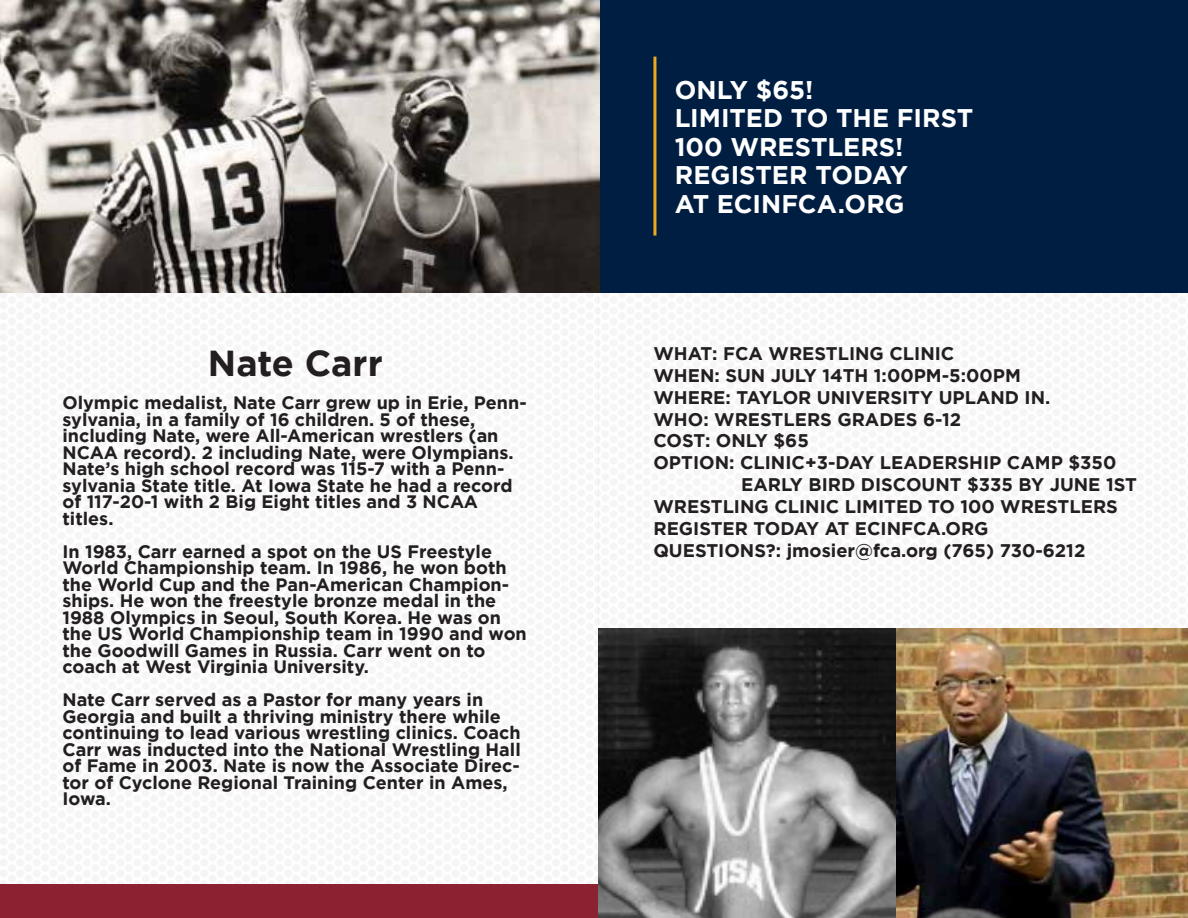
<style>
.page{position:relative;width:1188px;height:918px;background:#fff}
.page>*{position:absolute;margin:0;border:0;box-sizing:border-box;transform-origin:0 0}
.t1{font:700 36px "Gotham";color:#231f20}
.t2{font:700 25.5px/28.5px "Gotham";color:#fff}
.t3{font:700 18.3px "Gotham";color:#231f20}
.t4{font:700 18px/16.5px "Gotham";color:#231f20}
</style>
<div class="page">
<div style="left:0;top:885px;width:665px;height:33px;background:#8b2131"></div>
<img style="left:599px;top:628px;width:589px;height:290px">
<div style="left:598px;top:0;width:590px;height:292px;background:#001e41"></div>
<hr style="left:653px;top:57px;width:3px;height:179px;background:#ecaa1f">
<img style="left:0;top:0;width:599px;height:292px">
<h1 class="t1" style="left:208px;top:342px;width:176px">Nate Carr</h1>
<p class="t4" style="left:62px;top:394px;width:466px">Olympic medalist, Nate Carr grew up in Erie, Penn&shy;sylvania, in a family of 16 children. 5 of these, including Nate, were All-American wrestlers (an NCAA record). 2 including Nate, were Olympians.<br>Nate’s high school record was 115-7 with a Penn&shy;sylvania State title. At Iowa State he had a record of 117-20-1 with 2 Big Eight titles and 3 NCAA titles.</p>
<p class="t4" style="left:62px;top:542px;width:466px">In 1983, Carr earned a spot on the US Freestyle World Championship team. In 1986, he won both the World Cup and the Pan-American Champion&shy;ships. He won the freestyle bronze medal in the 1988 Olympics in Seoul, South Korea. He was on the US World Championship team in 1990 and won the Goodwill Games in Russia. Carr went on to coach at West Virginia University.</p>
<p class="t4" style="left:62px;top:691px;width:460px">Nate Carr served as a Pastor for many years in Georgia and built a thriving ministry there while continuing to lead various wrestling clinics. Coach Carr was inducted into the National Wrestling Hall of Fame in 2003. Nate is now the Associate Direc&shy;tor of Cyclone Regional Training Center in Ames, Iowa.</p>
<h2 class="t2" style="left:675px;top:75px;width:300px">ONLY $65!<br>LIMITED TO THE FIRST<br>100 WRESTLERS!<br>REGISTER TODAY<br>AT ECINFCA.ORG</h2>
<p class="t3" style="left:653px;top:343px;width:302px">WHAT: FCA WRESTLING CLINIC</p>
<p class="t3" style="left:653px;top:365px;width:369px">WHEN: SUN JULY 14TH 1:00PM-5:00PM</p>
<p class="t3" style="left:653px;top:387px;width:398px">WHERE: TAYLOR UNIVERSITY UPLAND IN.</p>
<p class="t3" style="left:653px;top:408px;width:309px">WHO: WRESTLERS GRADES 6-12</p>
<p class="t3" style="left:653px;top:430px;width:157px">COST: ONLY $65</p>
<p class="t3" style="left:653px;top:452px;width:464px">OPTION: CLINIC+3-DAY LEADERSHIP CAMP $350</p>
<p class="t3" style="left:741px;top:474px;width:397px">EARLY BIRD DISCOUNT $335 BY JUNE 1ST</p>
<p class="t3" style="left:653px;top:496px;width:466px">WRESTLING CLINIC LIMITED TO 100 WRESTLERS</p>
<p class="t3" style="left:653px;top:518px;width:337px">REGISTER TODAY AT ECINFCA.ORG</p>
<p class="t3" style="left:653px;top:540px;width:433px">QUESTIONS?: jmosier@fca.org (765) 730-6212</p>
</div>
